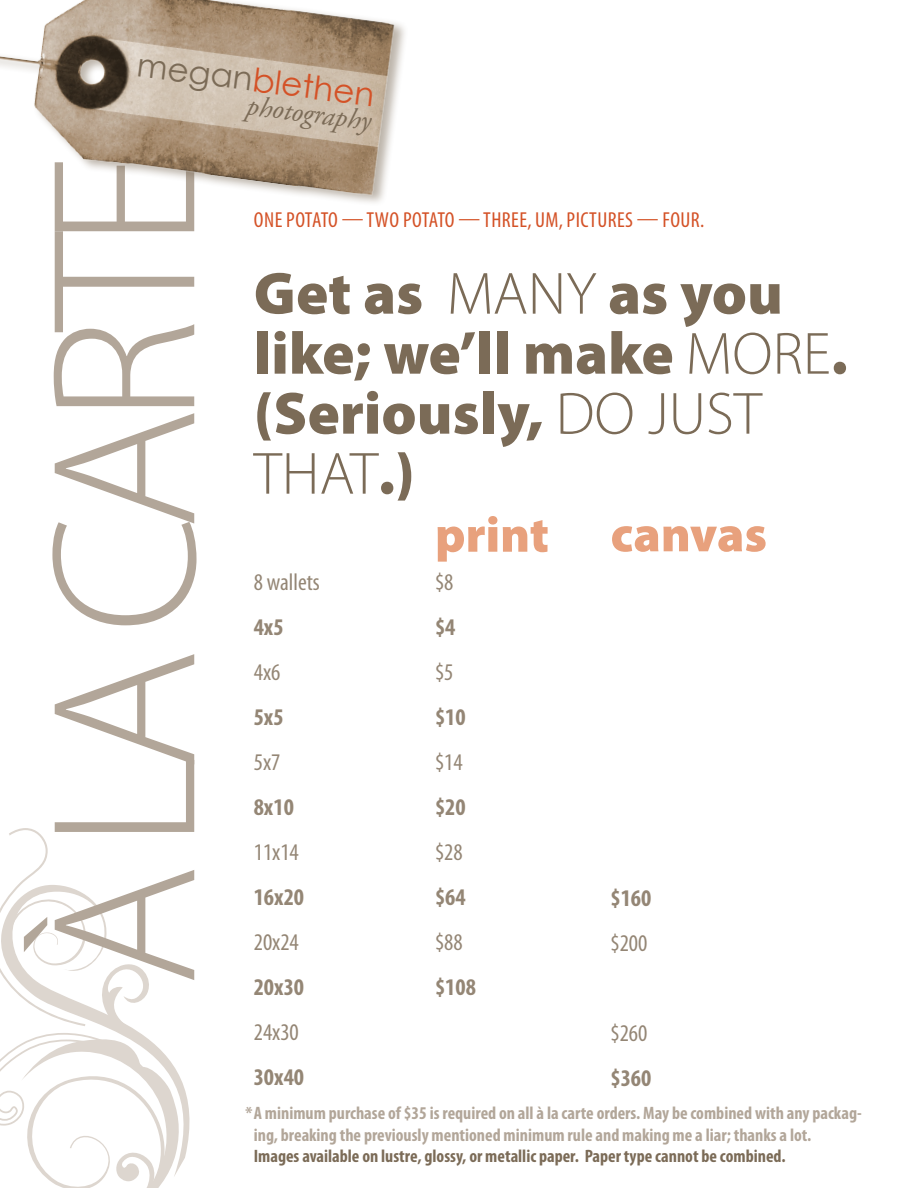
<style>
.page{position:relative;width:918px;height:1188px;background:#fff}
.page>*{position:absolute;margin:0;border:0;box-sizing:border-box;transform-origin:0 0}
.t1{font:300 207px "Myriad Pro";letter-spacing:-.07em;color:#b2a699}
.t2{font:900 60px/60px "Myriad Pro";color:#7b6b57}
.t3{font:900 50.1px "Myriad Pro";color:#e8a17d}
.t4{font:32.7px "Century Gothic";color:#d45227}
.t5{font:italic 28.2px "Adobe Garamond Pro";color:#7b6b57}
.t6{font:condensed 24px "Myriad Pro";color:#948675}
.t7{font:700 condensed 24px "Myriad Pro";color:#948675}
.t8{font:condensed 21.75px "Myriad Pro";letter-spacing:.02em;color:#d45227}
.t9{font:700 condensed 18px/21.6px "Myriad Pro";color:#b2a699}
.t10{font:700 condensed 18px "Myriad Pro";color:#7b6b57}
.s1{color:#7b6b57}
.s2{font-weight:300}
</style>
<div class="page">
<svg style="left:0;top:828px;width:190px;height:360px"></svg>
<img style="left:0;top:0;width:404px;height:202px">
<p class="t4" style="left:140px;top:42px;width:241px;rotate:7deg"><span class="s1">megan</span>blethen</p>
<p class="t5" style="left:249px;top:89px;width:127px;rotate:7deg">photography</p>
<p class="t1" style="left:1px;top:986px;width:836px;rotate:-90deg">À LA CARTE</p>
<p class="t8" style="left:254px;top:206px;width:452px">ONE POTATO — TWO POTATO — THREE, UM, PICTURES — FOUR.</p>
<p class="t2" style="left:254px;top:261px;width:595px">Get as <span class="s2">MANY</span> as you like; we’ll make <span class="s2">MORE</span>. (Seriously, <span class="s2">DO JUST<br>THAT</span>.)</p>
<p class="t6" style="left:254px;top:568px;width:68px">8 wallets</p>
<p class="t7" style="left:254px;top:612px;width:31px">4x5</p>
<p class="t6" style="left:254px;top:658px;width:28px">4x6</p>
<p class="t7" style="left:254px;top:702px;width:31px">5x5</p>
<p class="t6" style="left:254px;top:748px;width:28px">5x7</p>
<p class="t7" style="left:254px;top:792px;width:42px">8x10</p>
<p class="t6" style="left:254px;top:838px;width:47px">11x14</p>
<p class="t7" style="left:254px;top:882px;width:52px">16x20</p>
<p class="t6" style="left:254px;top:928px;width:47px">20x24</p>
<p class="t7" style="left:254px;top:972px;width:52px">20x30</p>
<p class="t6" style="left:254px;top:1018px;width:47px">24x30</p>
<p class="t7" style="left:254px;top:1062px;width:52px">30x40</p>
<p class="t3" style="left:435px;top:501px;width:115px">print</p>
<p class="t3" style="left:610px;top:501px;width:158px">canvas</p>
<p class="t6" style="left:435px;top:568px;width:20px">$8</p>
<p class="t7" style="left:435px;top:612px;width:22px">$4</p>
<p class="t6" style="left:435px;top:658px;width:20px">$5</p>
<p class="t7" style="left:435px;top:702px;width:32px">$10</p>
<p class="t6" style="left:435px;top:748px;width:29px">$14</p>
<p class="t7" style="left:435px;top:792px;width:32px">$20</p>
<p class="t6" style="left:435px;top:838px;width:29px">$28</p>
<p class="t7" style="left:435px;top:882px;width:32px">$64</p>
<p class="t6" style="left:435px;top:928px;width:29px">$88</p>
<p class="t7" style="left:435px;top:972px;width:42px">$108</p>
<p class="t7" style="left:610px;top:883px;width:42px">$160</p>
<p class="t6" style="left:610px;top:928px;width:38px">$200</p>
<p class="t6" style="left:610px;top:1018px;width:38px">$260</p>
<p class="t7" style="left:610px;top:1063px;width:42px">$360</p>
<p class="t9" style="left:254px;top:1102px;width:610px;text-indent:-8px">*A minimum purchase of $35 is required on all à la carte orders. May be combined with any packag&shy;ing, breaking the previously mentioned minimum rule and making me a liar; thanks a lot.</p>
<p class="t10" style="left:254px;top:1145px;width:533px">Images available on lustre, glossy, or metallic paper. Paper type cannot be combined.</p>
</div>
